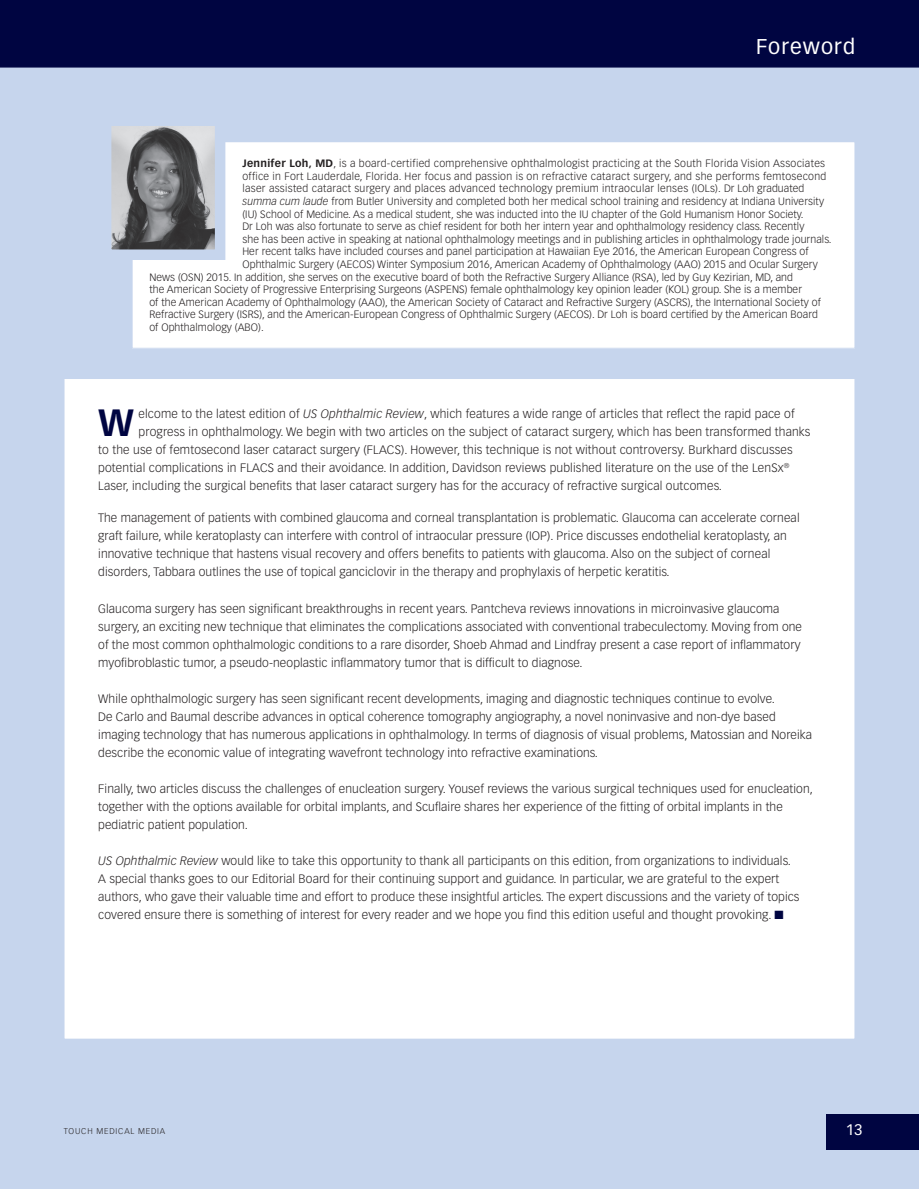
<style>
.page{position:relative;width:919px;height:1189px;background:#fff}
.page>*{position:absolute;margin:0;border:0;box-sizing:border-box;transform-origin:0 0}
.t1{font:700 37.35px "Vectora LT Std";color:#000541}
.t2{font:21px "Vectora LT Std";letter-spacing:.05em;color:#fff}
.t3{font:15px "Vectora LT Std";color:#fff}
.t4{font:300 12px/18px "Vectora LT Std";letter-spacing:.01em;color:#231f20}
.t5{font:300 10.5px "Vectora LT Std";letter-spacing:.01em;color:#231f20}
.t6{font:300 10.5px "Vectora LT Std";letter-spacing:.03em;color:#231f20}
.t7{font:300 8.25px "Vectora LT Std";letter-spacing:.1em;color:#231f20}
.s1{font-weight:700}
.s2{font-style:italic}
.s3{color:#000541}
</style>
<div class="page">
<div style="left:0;top:38px;width:918px;height:1150px;background:#c6d5ed"></div>
<div style="left:0;top:0;width:918px;height:68px;background:#000541"></div>
<div style="left:825px;top:1113px;width:93px;height:36px;background:#000541"></div>
<div style="left:132px;top:142px;width:722px;height:206px;background:#fff"></div>
<div style="left:132px;top:141px;width:722px;height:207px;border:1px solid #c6d5ed"></div>
<div style="left:64px;top:378px;width:790px;height:660px;background:#fff"></div>
<img style="left:112px;top:126px;width:102px;height:123px">
<div style="left:101px;top:115px;width:124px;height:145px;border:10px solid #c6d5ed"></div>
<h2 class="t2" style="left:755px;top:34px;width:100px">Foreword</h2>
<p class="t6" style="left:242px;top:157px;width:584px"><span class="s1">Jennifer Loh, MD</span>, is a board-certified comprehensive ophthalmologist practicing at the South Florida Vision Associates</p>
<p class="t6" style="left:242px;top:170px;width:585px">office in Fort Lauderdale, Florida. Her focus and passion is on refractive cataract surgery, and she performs femtosecond</p>
<p class="t6" style="left:242px;top:182px;width:563px">laser assisted cataract surgery and places advanced technology premium intraocular lenses (IOLs). Dr Loh graduated</p>
<p class="t5" style="left:242px;top:195px;width:583px"><span class="s2">summa cum laude</span> from Butler University and completed both her medical school training and residency at Indiana University</p>
<p class="t5" style="left:242px;top:208px;width:562px">(IU) School of Medicine. As a medical student, she was inducted into the IU chapter of the Gold Humanism Honor Society.</p>
<p class="t5" style="left:242px;top:220px;width:563px">Dr Loh was also fortunate to serve as chief resident for both her intern year and ophthalmology residency class. Recently</p>
<p class="t5" style="left:242px;top:233px;width:590px">she has been active in speaking at national ophthalmology meetings and in publishing articles in ophthalmology trade journals.</p>
<p class="t5" style="left:242px;top:245px;width:567px">Her recent talks have included courses and panel participation at Hawaiian Eye 2016, the American European Congress of</p>
<p class="t5" style="left:242px;top:258px;width:576px">Ophthalmic Surgery (AECOS) Winter Symposium 2016, American Academy of Ophthalmology (AAO) 2015 and Ocular Surgery</p>
<p class="t5" style="left:149px;top:271px;width:644px">News (OSN) 2015. In addition, she serves on the executive board of both the Refractive Surgery Alliance (RSA), led by Guy Kezirian, MD, and</p>
<p class="t5" style="left:149px;top:283px;width:654px">the American Society of Progressive Enterprising Surgeons (ASPENS) female ophthalmology key opinion leader (KOL) group. She is a member</p>
<p class="t5" style="left:149px;top:296px;width:672px">of the American Academy of Ophthalmology (AAO), the American Society of Cataract and Refractive Surgery (ASCRS), the International Society of</p>
<p class="t5" style="left:149px;top:308px;width:669px">Refractive Surgery (ISRS), and the American-European Congress of Ophthalmic Surgery (AECOS). Dr Loh is board certified by the American Board</p>
<p class="t5" style="left:149px;top:321px;width:116px">of Ophthalmology (ABO).</p>
<h1 class="t1" style="left:98px;top:400px;width:37px">W</h1>
<p class="t4" style="left:138px;top:404px;width:657px">elcome to the latest edition of <span class="s2">US Ophthalmic Review</span>, which features a wide range of articles that reflect the rapid pace of</p>
<p class="t4" style="left:138px;top:422px;width:673px">progress in ophthalmology. We begin with two articles on the subject of cataract surgery, which has been transformed thanks</p>
<p class="t4" style="left:98px;top:440px;width:695px">to the use of femtosecond laser cataract surgery (FLACS). However, this technique is not without controversy. Burkhard discusses</p>
<p class="t4" style="left:98px;top:458px;width:692px">potential complications in FLACS and their avoidance. In addition, Davidson reviews published literature on the use of the LenSx<sup>®</sup></p>
<p class="t4" style="left:98px;top:476px;width:624px">Laser, including the surgical benefits that laser cataract surgery has for the accuracy of refractive surgical outcomes.</p>
<p class="t4" style="left:98px;top:509px;width:702px">The management of patients with combined glaucoma and corneal transplantation is problematic. Glaucoma can accelerate corneal graft failure, while keratoplasty can interfere with control of intraocular pressure (IOP). Price discusses endothelial keratoplasty, an innovative technique that hastens visual recovery and offers benefits to patients with glaucoma. Also on the subject of corneal disorders, Tabbara outlines the use of topical ganciclovir in the therapy and prophylaxis of herpetic keratitis.</p>
<p class="t4" style="left:98px;top:599px;width:705px">Glaucoma surgery has seen significant breakthroughs in recent years. Pantcheva reviews innovations in microinvasive glaucoma surgery, an exciting new technique that eliminates the complications associated with conventional trabeculectomy. Moving from one of the most common ophthalmologic conditions to a rare disorder, Shoeb Ahmad and Lindfray present a case report of inflammatory myofibroblastic tumor, a pseudo-neoplastic inflammatory tumor that is difficult to diagnose.</p>
<p class="t4" style="left:98px;top:689px;width:714px">While ophthalmologic surgery has seen significant recent developments, imaging and diagnostic techniques continue to evolve.<br>De Carlo and Baumal describe advances in optical coherence tomography angiography, a novel noninvasive and non-dye based imaging technology that has numerous applications in ophthalmology. In terms of diagnosis of visual problems, Matossian and Noreika describe the economic value of integrating wavefront technology into refractive examinations.</p>
<p class="t4" style="left:98px;top:779px;width:715px">Finally, two articles discuss the challenges of enucleation surgery. Yousef reviews the various surgical techniques used for enucleation, together with the options available for orbital implants, and Scuflaire shares her experience of the fitting of orbital implants in the pediatric patient population.</p>
<p class="t4" style="left:98px;top:851px;width:702px"><span class="s2">US Ophthalmic Review</span> would like to take this opportunity to thank all participants on this edition, from organizations to individuals.<br>A special thanks goes to our Editorial Board for their continuing support and guidance. In particular, we are grateful to the expert authors, who gave their valuable time and effort to produce these insightful articles. The expert discussions and the variety of topics covered ensure there is something of interest for every reader and we hope you find this edition useful and thought provoking. <span class="s3">■</span></p>
<p class="t7" style="left:64px;top:1125px;width:103px">TOUCH MEDICAL MEDIA</p>
<p class="t3" style="left:845px;top:1120px;width:18px">13</p>
</div>
